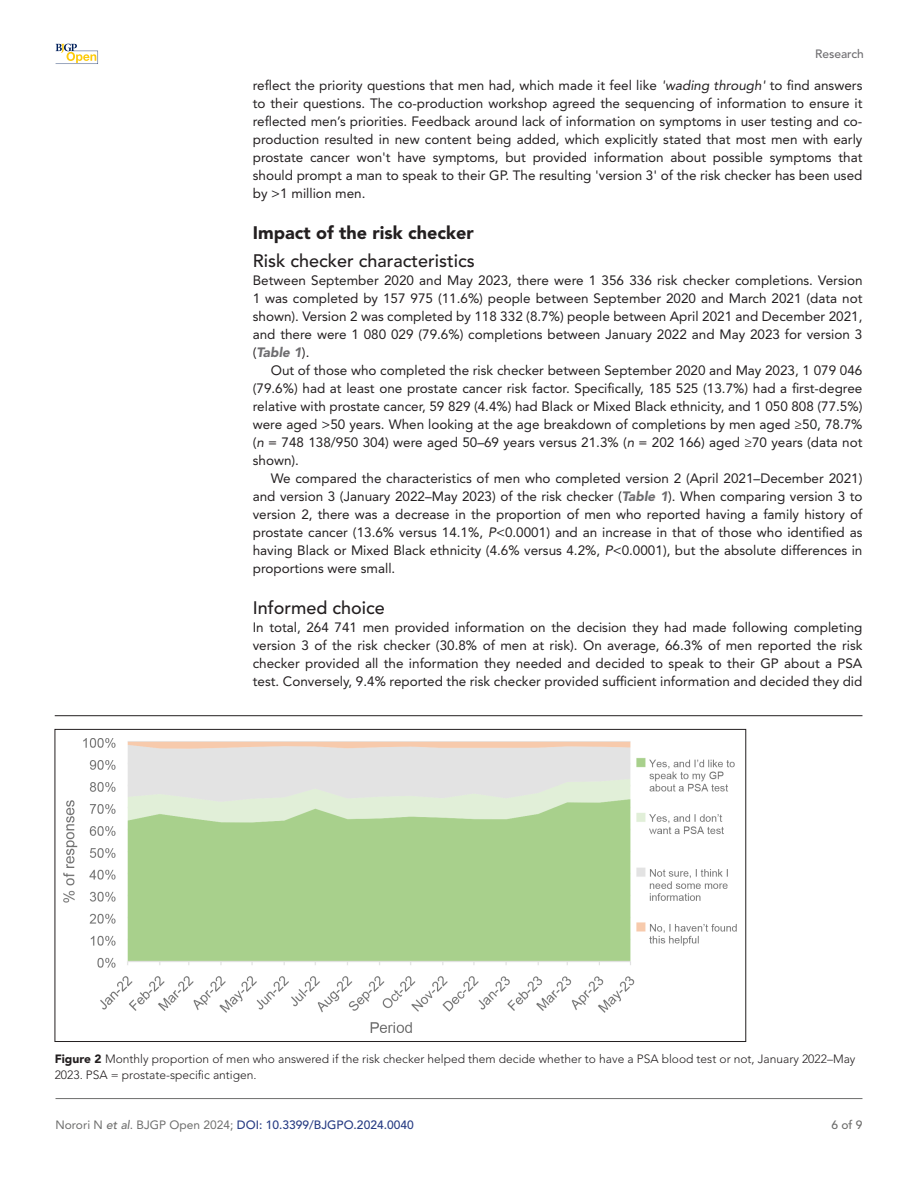
<style>
.page{position:relative;width:918px;height:1188px;background:#fff}
.page>*{position:absolute;margin:0;border:0;box-sizing:border-box;transform-origin:0 0}
.t1{font:500 18px "Avenir LT Std";color:#231f20}
.t2{font:900 18px "Avenir LT Std";color:#231f20}
.t3{font:13.5px/18px "Avenir LT Std";color:#231f20;text-align:justify}
.t4{font:300 12px/16.5px "Avenir LT Std";color:#231f20}
.t5{font:500 12px "Avenir LT Std";color:#283d84}
.t6{font:500 12px "Avenir LT Std";color:#6e6d70}
.t7{font:500 12px "Avenir LT Std";color:#6e6e6d}
.s1{font-style:italic}
.s2{font-weight:900;font-style:italic;color:#6e6d70}
.s3{font-weight:900}
.s4{font-weight:400;color:#6e6e6d}
.s5{font-style:italic;color:#6e6e6d}
</style>
<div class="page">
<hr style="left:56px;top:1098px;width:806px;height:1px;background:#6e6e6d">
<svg style="left:56px;top:44px;width:42px;height:20px"></svg>
<hr style="left:55px;top:715px;width:807px;height:1px;background:#231f20">
<img style="left:64px;top:738px;width:673px;height:295px">
<p class="t6" style="left:815px;top:47px;width:50px">Research</p>
<p class="t3" style="left:253px;top:77px;width:611px">reflect the priority questions that men had, which made it feel like <span class="s1">'wading through'</span> to find answers to their questions. The co-production workshop agreed the sequencing of information to ensure it reflected men’s priorities. Feedback around lack of information on symptoms in user testing and co&shy;production resulted in new content being added, which explicitly stated that most men with early prostate cancer won't have symptoms, but provided information about possible symptoms that should prompt a man to speak to their GP. The resulting 'version 3' of the risk checker has been used by &gt;1 million men.</p>
<h1 class="t2" style="left:253px;top:222px;width:222px">Impact of the risk checker</h1>
<h1 class="t1" style="left:253px;top:251px;width:224px">Risk checker characteristics</h1>
<p class="t3" style="left:253px;top:272px;width:611px">Between September 2020 and May 2023, there were 1 356 336 risk checker completions. Version 1 was completed by 157 975 (11.6%) people between September 2020 and March 2021 (data not shown). Version 2 was completed by 118 332 (8.7%) people between April 2021 and December 2021, and there were 1 080 029 (79.6%) completions between January 2022 and May 2023 for version 3 (<span class="s2">Table 1</span>).</p>
<p class="t3" style="left:253px;top:362px;width:611px;text-indent:18px">Out of those who completed the risk checker between September 2020 and May 2023, 1 079 046 (79.6%) had at least one prostate cancer risk factor. Specifically, 185 525 (13.7%) had a first-degree relative with prostate cancer, 59 829 (4.4%) had Black or Mixed Black ethnicity, and 1 050 808 (77.5%) were aged &gt;50 years. When looking at the age breakdown of completions by men aged ≥50, 78.7% (<span class="s1">n</span> = 748 138/950 304) were aged 50–69 years versus 21.3% (<span class="s1">n</span> = 202 166) aged ≥70 years (data not shown).</p>
<p class="t3" style="left:253px;top:470px;width:611px;text-indent:18px">We compared the characteristics of men who completed version 2 (April 2021–December 2021) and version 3 (January 2022–May 2023) of the risk checker (<span class="s2">Table 1</span>). When comparing version 3 to version 2, there was a decrease in the proportion of men who reported having a family history of prostate cancer (13.6% versus 14.1%, <span class="s1">P</span>&lt;0.0001) and an increase in that of those who identified as having Black or Mixed Black ethnicity (4.6% versus 4.2%, <span class="s1">P</span>&lt;0.0001), but the absolute differences in proportions were small.</p>
<h1 class="t1" style="left:253px;top:597px;width:134px">Informed choice</h1>
<p class="t3" style="left:253px;top:618px;width:611px">In total, 264 741 men provided information on the decision they had made following completing version 3 of the risk checker (30.8% of men at risk). On average, 66.3% of men reported the risk checker provided all the information they needed and decided to speak to their GP about a PSA test. Conversely, 9.4% reported the risk checker provided sufficient information and decided they did</p>
<p class="t4" style="left:55px;top:1050px;width:802px"><span class="s3">Figure 2</span> Monthly proportion of men who answered if the risk checker helped them decide whether to have a PSA blood test or not, January 2022–May<br>2023. PSA = prostate-specific antigen.</p>
<p class="t5" style="left:56px;top:1118px;width:360px"><span class="s4">Norori N</span> <span class="s5">et al</span><span class="s4">. BJGP Open 2024;</span> DOI: 10.3399/BJGPO.2024.0040</p>
<p class="t7" style="left:831px;top:1118px;width:33px">6 of 9</p>
</div>
